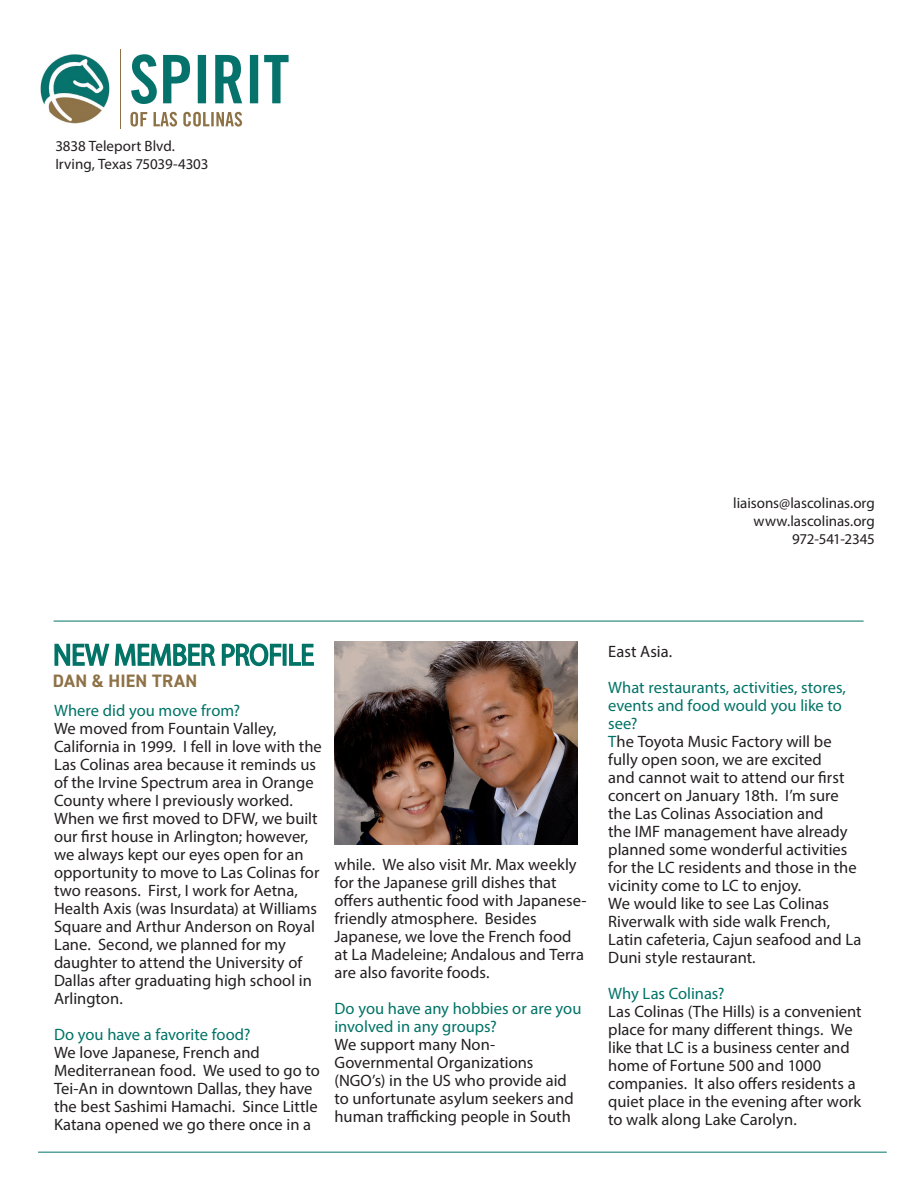
<style>
.page{position:relative;width:918px;height:1188px;background:#fff}
.page>*{position:absolute;margin:0;border:0;box-sizing:border-box;transform-origin:0 0}
.t1{font:30.45px "Myriad Pro";letter-spacing:-.01em;color:#007366;scale:.92 1}
.t2{font:700 18px "DIN2014";letter-spacing:.02em;color:#8e7247}
.t3{font:16.5px/18px "Myriad Pro";color:#231f20}
.t4{font:16.5px/18px "Myriad Pro";color:#007366}
.t5{font:15px "Myriad Pro";letter-spacing:-.005em;color:#231f20}
.s1{color:#007366}
</style>
<div class="page">
<img style="left:38px;top:52px;width:74px;height:74px;border-radius:37px">
<svg style="left:131px;top:54px;width:158px;height:50px"></svg>
<hr style="left:120px;top:49px;width:1px;height:80px;background:#8e7247">
<svg style="left:131px;top:112px;width:111px;height:15px"></svg>
<hr style="left:38px;top:1152px;width:849px;height:1px;background:#007366">
<svg style="left:54px;top:643px;width:228px;height:24px"></svg>
<div style="left:283px;top:644px;width:4px;height:22px;border:2px solid #007366"></div>
<svg style="left:289px;top:643px;width:25px;height:23px"></svg>
<hr style="left:54px;top:621px;width:810px;height:1px;background:#007366">
<img style="left:334px;top:641px;width:244px;height:203px">
<p class="t5" style="left:55px;top:137px;width:121px">3838 Teleport Blvd.</p>
<p class="t5" style="left:55px;top:155px;width:155px">Irving, Texas 75039-4303</p>
<p class="t5" style="left:733px;top:493px;width:143px">liaisons@lascolinas.org</p>
<p class="t5" style="left:754px;top:511px;width:123px">www.lascolinas.org</p>
<p class="t5" style="left:792px;top:529px;width:84px">972-541-2345</p>
<p class="t1" style="left:53px;top:636px;width:285px">NEW MEMBER PROFILE</p>
<p class="t2" style="left:53px;top:668px;width:146px">DAN &amp; HIEN TRAN</p>
<p class="t4" style="left:54px;top:701px;width:188px">Where did you move from?</p>
<p class="t3" style="left:54px;top:719px;width:269px">We moved from Fountain Valley, California in 1999. I fell in love with the Las Colinas area because it reminds us of the Irvine Spectrum area in Orange County where I previously worked.<br>When we first moved to DFW, we built our first house in Arlington; however, we always kept our eyes open for an opportunity to move to Las Colinas for two reasons. First, I work for Aetna, Health Axis (was Insurdata) at Williams Square and Arthur Anderson on Royal Lane. Second, we planned for my daughter to attend the University of Dallas after graduating high school in Arlington.</p>
<p class="t4" style="left:54px;top:1025px;width:198px">Do you have a favorite food?</p>
<p class="t3" style="left:54px;top:1043px;width:268px">We love Japanese, French and Mediterranean food. We used to go to Tei-An in downtown Dallas, they have the best Sashimi Hamachi. Since Little Katana opened we go there once in a</p>
<p class="t3" style="left:334px;top:856px;width:253px">while. We also visit Mr. Max weekly for the Japanese grill dishes that offers authentic food with Japanese&shy;friendly atmosphere. Besides<br>Japanese, we love the French food at La Madeleine; Andalous and Terra are also favorite foods.</p>
<p class="t4" style="left:334px;top:1000px;width:248px">Do you have any hobbies or are you involved in any groups?</p>
<p class="t3" style="left:334px;top:1036px;width:241px">We support many Non-<br>Governmental Organizations (NGO’s) in the US who provide aid to unfortunate asylum seekers and human trafficking people in South</p>
<p class="t3" style="left:608px;top:643px;width:66px">East Asia.</p>
<p class="t4" style="left:608px;top:679px;width:239px">What restaurants, activities, stores, events and food would you like to see?</p>
<p class="t3" style="left:608px;top:733px;width:250px"><span class="s1">T</span>he Toyota Music Factory will be fully open soon, we are excited<br>and cannot wait to attend our first concert on January 18th. I’m sure the Las Colinas Association and<br>the IMF management have already planned some wonderful activities for the LC residents and those in the vicinity come to LC to enjoy.</p>
<p class="t3" style="left:608px;top:895px;width:255px">We would like to see Las Colinas<br>Riverwalk with side walk French,<br>Latin cafeteria, Cajun seafood and La<br>Duni style restaurant.</p>
<p class="t4" style="left:608px;top:985px;width:118px">Why Las Colinas?</p>
<p class="t3" style="left:608px;top:1003px;width:255px">Las Colinas (The Hills) is a convenient place for many different things. We like that LC is a business center and home of Fortune 500 and 1000 companies. It also offers residents a quiet place in the evening after work to walk along Lake Carolyn.</p>
</div>
